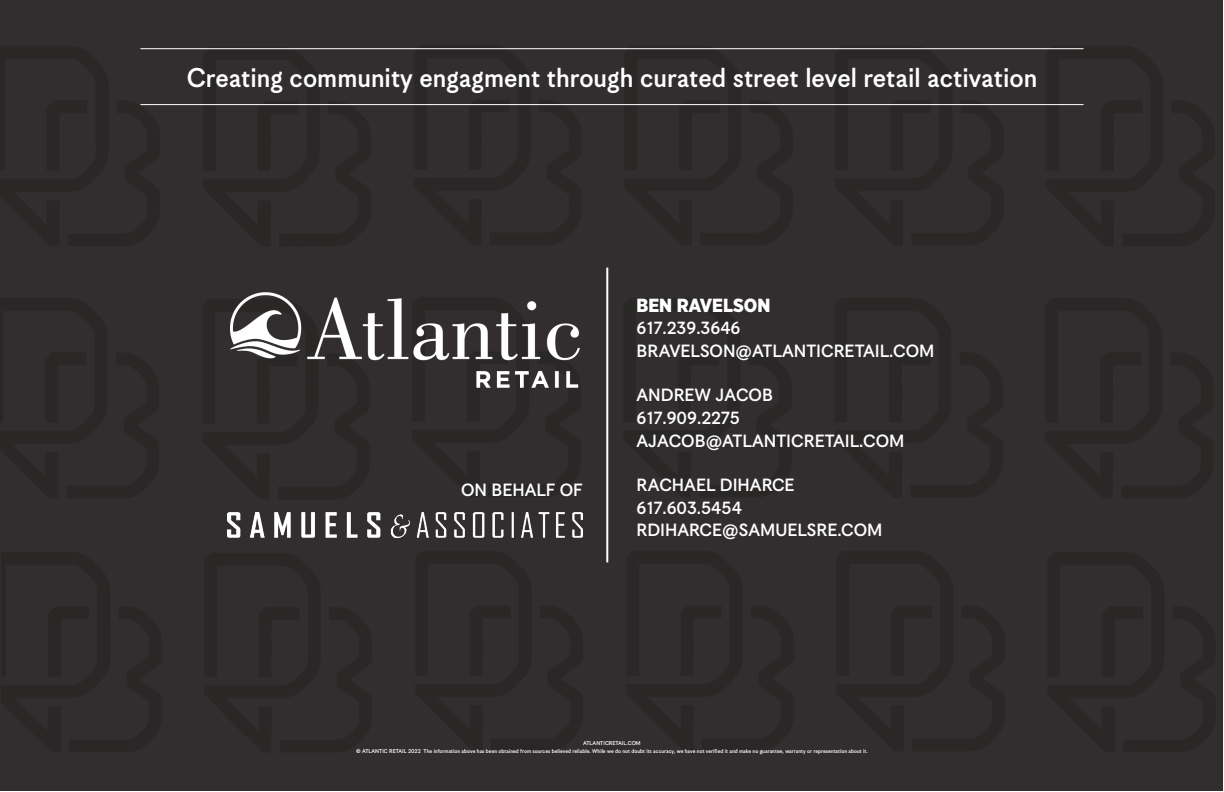
<style>
.page{position:relative;width:1224px;height:792px;background:#322e2f}
.page>*{position:absolute;margin:0;border:0;box-sizing:border-box;transform-origin:0 0}
.t1{font:29px "Korpus Grotesk D";color:#fff}
.t2{font:19px/22.8px "Korpus Grotesk D";color:#fff}
.t3{font:900 19px "Gotham Narrow";color:#fff}
.t4{font:6px/8px "Korpus Grotesk D";color:#fff;text-align:center}
</style>
<div class="page">
<img style="left:830px;top:49px;width:179px;height:57px">
<img style="left:619px;top:49px;width:179px;height:57px">
<img style="left:408px;top:49px;width:180px;height:57px">
<img style="left:197px;top:49px;width:180px;height:57px">
<img style="left:230px;top:292px;width:350px;height:95px">
<img style="left:227px;top:512px;width:356px;height:25px">
<hr style="left:606px;top:268px;width:2px;height:294px;background:#fff">
<hr style="left:140px;top:104px;width:944px;height:1px;background:#fff">
<hr style="left:140px;top:48px;width:944px;height:1px;background:#fff">
<h1 class="t1" style="left:187px;top:61px;width:852px">Creating community engagment through curated street level retail activation</h1>
<h2 class="t2" style="left:461px;top:478px;width:123px">ON BEHALF OF</h2>
<h2 class="t3" style="left:637px;top:292px;width:135px">BEN RAVELSON</h2>
<h2 class="t2" style="left:637px;top:317px;width:299px">617.239.3646<br>BRAVELSON@ATLANTICRETAIL.COM</h2>
<h2 class="t2" style="left:637px;top:384px;width:269px">ANDREW JACOB<br>617.909.2275<br>AJACOB@ATLANTICRETAIL.COM</h2>
<h2 class="t2" style="left:637px;top:473px;width:248px">RACHAEL DIHARCE<br>617.603.5454<br>RDIHARCE@SAMUELSRE.COM</h2>
<p class="t4" style="left:356px;top:739px;width:513px">ATLANTICRETAIL.COM<br>© ATLANTIC RETAIL 2022 The information above has been obtained from sources believed reliable. While we do not doubt its accuracy, we have not verified it and make no guarantee, warranty or representation about it.</p>
</div>
